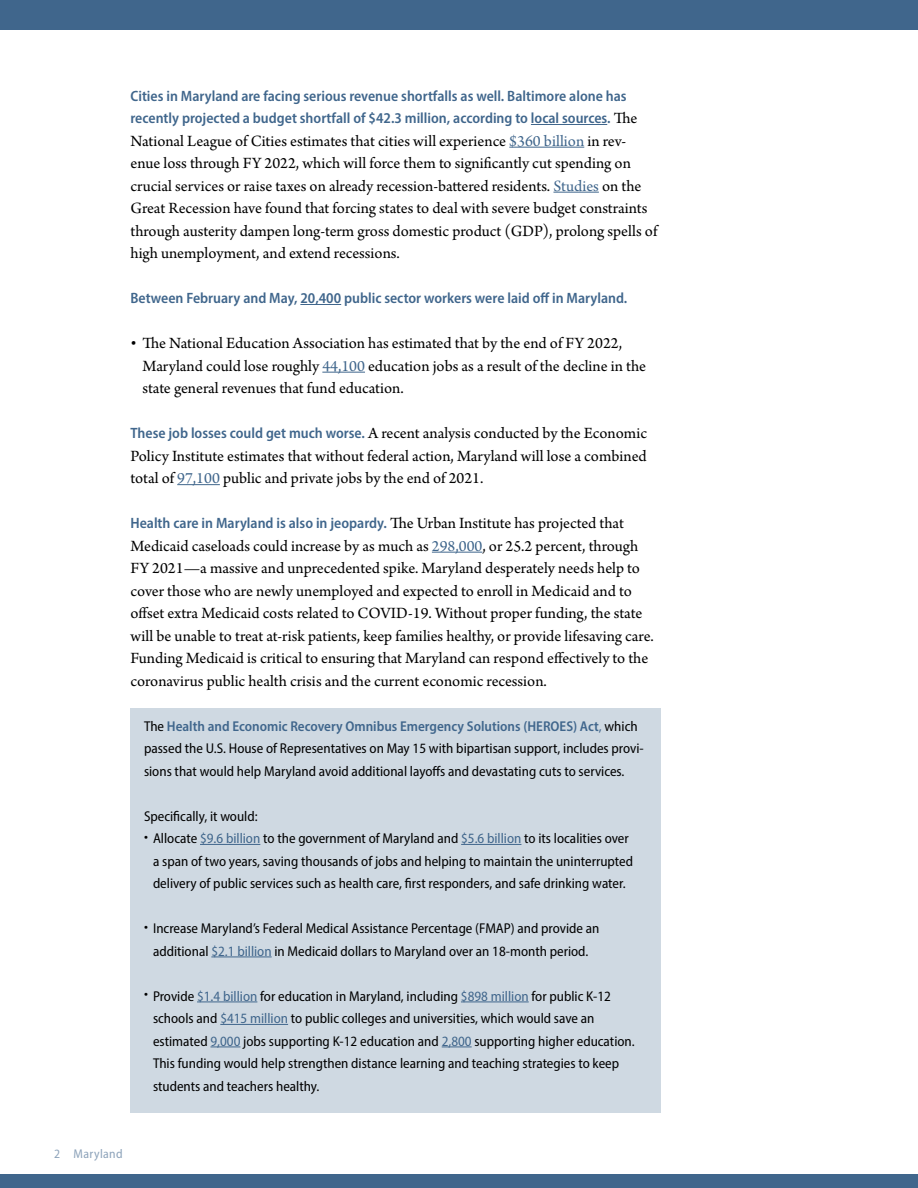
<style>
.page{position:relative;width:918px;height:1188px;background:#fff}
.page>*{position:absolute;margin:0;border:0;box-sizing:border-box;transform-origin:0 0}
.t1{font:16.5px/22.5px "Arno Pro";color:#000}
.t2{font:600 semi-condensed 15px/22.5px "Myriad Pro";color:#40668c}
.t3{font:semi-condensed 14.25px/22.5px "Myriad Pro";color:#000}
.t4{font:semi-condensed 12.75px "Myriad Pro";letter-spacing:.03em;color:#8da3ba}
.s1{font-family:"Arno Pro";font-weight:400;font-stretch:normal;font-size:16.5px;color:#000}
.s2{color:#40668c}
.s3{font-family:"Myriad Pro";font-weight:600;font-stretch:semi-condensed;font-size:15px;color:#40668c}
.s4{font-weight:600;color:#40668c}
</style>
<div class="page">
<hr style="left:531px;top:124px;width:76px;height:1px;background:#40668c">
<hr style="left:509px;top:147px;width:75px;height:1px;background:#40668c">
<hr style="left:553px;top:192px;width:46px;height:1px;background:#40668c">
<hr style="left:300px;top:304px;width:41px;height:1px;background:#40668c">
<hr style="left:322px;top:372px;width:43px;height:1px;background:#40668c">
<hr style="left:177px;top:484px;width:43px;height:1px;background:#40668c">
<hr style="left:432px;top:552px;width:50px;height:1px;background:#40668c">
<div style="left:0;top:0;width:918px;height:30px;background:#40668c"></div>
<div style="left:0;top:1174px;width:918px;height:14px;background:#40668c"></div>
<div style="left:130px;top:708px;width:532px;height:405px;background:#cfd9e2"></div>
<hr style="left:200px;top:844px;width:60px;height:1px;background:#40668c">
<hr style="left:461px;top:844px;width:60px;height:1px;background:#40668c">
<hr style="left:211px;top:957px;width:61px;height:1px;background:#40668c">
<hr style="left:197px;top:1002px;width:60px;height:1px;background:#40668c">
<hr style="left:461px;top:1002px;width:68px;height:1px;background:#40668c">
<hr style="left:220px;top:1024px;width:68px;height:1px;background:#40668c">
<hr style="left:210px;top:1047px;width:30px;height:1px;background:#40668c">
<hr style="left:442px;top:1047px;width:30px;height:1px;background:#40668c">
<p class="t2" style="left:130px;top:84px;width:509px">Cities in Maryland are facing serious revenue shortfalls as well. Baltimore alone has recently projected a budget shortfall of $42.3 million, according to local sources. <span class="s1">The</span></p>
<p class="t1" style="left:131px;top:130px;width:528px">National League of Cities estimates that cities will experience <span class="s2">$360 billion</span> in rev&shy;enue loss through FY 2022, which will force them to significantly cut spending on crucial services or raise taxes on already recession-battered residents. <span class="s2">Studies</span> on the Great Recession have found that forcing states to deal with severe budget constraints through austerity dampen long-term gross domestic product (GDP), prolong spells of high unemployment, and extend recessions.</p>
<p class="t2" style="left:130px;top:286px;width:498px">Between February and May, 20,400 public sector workers were laid off in Maryland.</p>
<p class="t1" style="left:142px;top:333px;width:505px;text-indent:-12px">• The National Education Association has estimated that by the end of FY 2022,<br>Maryland could lose roughly <span class="s2">44,100</span> education jobs as a result of the decline in the state general revenues that fund education.</p>
<p class="t1" style="left:130px;top:423px;width:518px;text-align:justify"><span class="s3">These job losses could get much worse.</span> A recent analysis conducted by the Economic Policy Institute estimates that without federal action, Maryland will lose a combined total of <span class="s2">97,100</span> public and private jobs by the end of 2021.</p>
<p class="t2" style="left:130px;top:511px;width:495px">Health care in Maryland is also in jeopardy. <span class="s1">The Urban Institute has projected that</span></p>
<p class="t1" style="left:130px;top:535px;width:525px">Medicaid caseloads could increase by as much as <span class="s2">298,000</span>, or 25.2 percent, through FY 2021—a massive and unprecedented spike. Maryland desperately needs help to cover those who are newly unemployed and expected to enroll in Medicaid and to offset extra Medicaid costs related to COVID-19. Without proper funding, the state will be unable to treat at-risk patients, keep families healthy, or provide lifesaving care.<br>Funding Medicaid is critical to ensuring that Maryland can respond effectively to the coronavirus public health crisis and the current economic recession.</p>
<p class="t3" style="left:144px;top:714px;width:501px">The <span class="s4">Health and Economic Recovery Omnibus Emergency Solutions (HEROES) Act</span><span class="s2">,</span> which passed the U.S. House of Representatives on May 15 with bipartisan support, includes provi&shy;sions that would help Maryland avoid additional layoffs and devastating cuts to services.</p>
<p class="t3" style="left:144px;top:804px;width:115px">Specifically, it would:</p>
<p class="t3" style="left:153px;top:827px;width:482px;text-indent:-9px">• Allocate <span class="s2">$9.6 billion</span> to the government of Maryland and <span class="s2">$5.6 billion</span> to its localities over a span of two years, saving thousands of jobs and helping to maintain the uninterrupted delivery of public services such as health care, first responders, and safe drinking water.</p>
<p class="t3" style="left:144px;top:917px;width:457px;text-align:center">• Increase Maryland’s Federal Medical Assistance Percentage (FMAP) and provide an additional <span class="s2">$2.1 billion</span> in Medicaid dollars to Maryland over an 18-month period.</p>
<p class="t3" style="left:153px;top:984px;width:483px;text-indent:-9px">• Provide <span class="s2">$1.4 billion</span> for education in Maryland, including <span class="s2">$898 million</span> for public K-12 schools and <span class="s2">$415 million</span> to public colleges and universities, which would save an estimated <span class="s2">9,000</span> jobs supporting K-12 education and <span class="s2">2,800</span> supporting higher education.<br>This funding would help strengthen distance learning and teaching strategies to keep students and teachers healthy.</p>
<p class="t4" style="left:54px;top:1146px;width:70px">2 Maryland</p>
</div>
